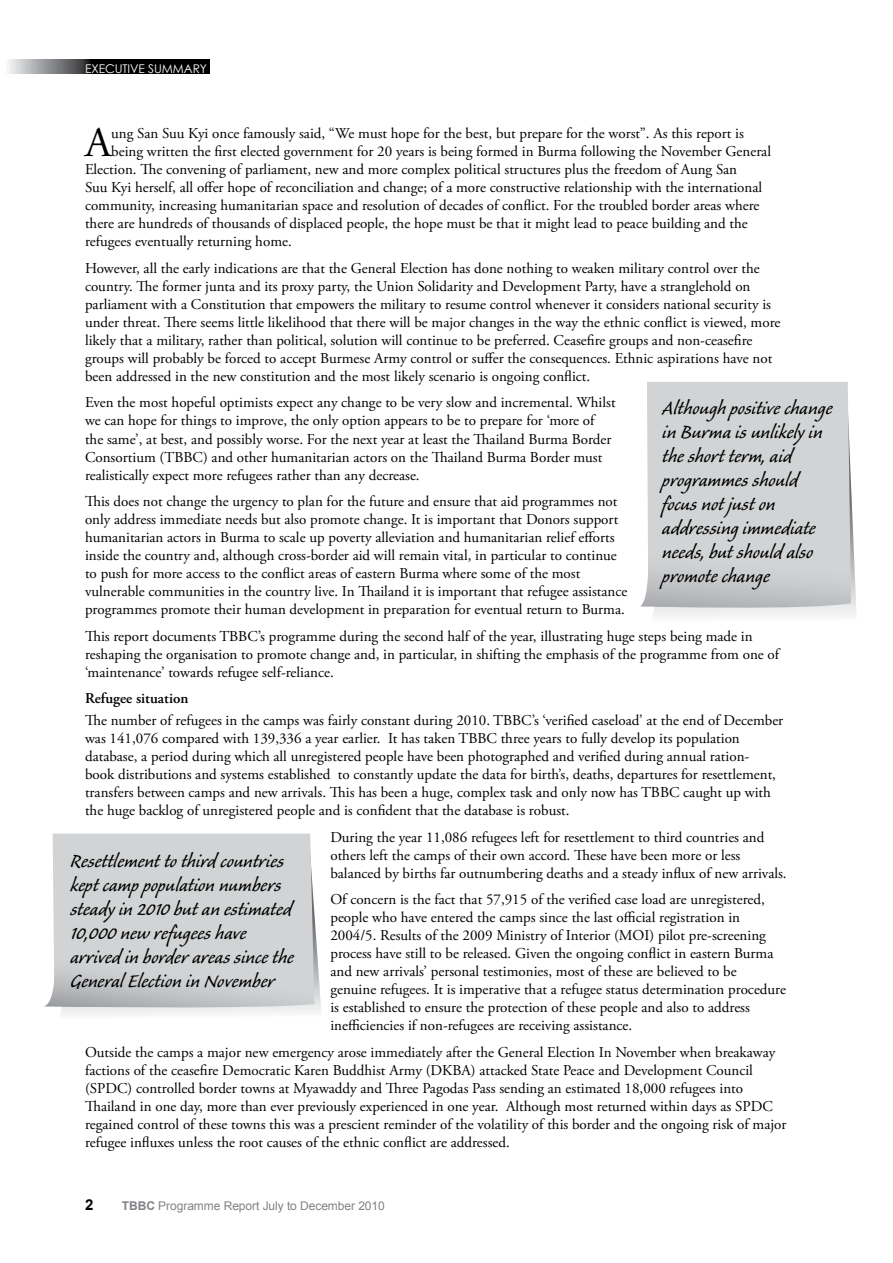
<style>
.page{position:relative;width:893px;height:1263px;background:#fff}
.page>*{position:absolute;margin:0;border:0;box-sizing:border-box;transform-origin:0 0}
.t1{font:42.15px "Adobe Garamond Pro";color:#000}
.t2{font:24px/24px "Caliban Std";color:#000}
.t3{font:15px/18px "Adobe Garamond Pro";color:#000}
.t4{font:700 15px "Arial";color:#000}
.t5{font:12px "Arial";letter-spacing:-.005em;color:#808285}
.t6{font:12px "Century Gothic";letter-spacing:-.005em;color:#fff}
.s1{font-weight:600}
.s2{font-weight:700}
</style>
<div class="page">
<svg style="left:9px;top:59px;width:200px;height:15px;background:#39393a"></svg>
<svg style="left:60px;top:909px;width:261px;height:106px"></svg>
<svg style="left:44px;top:833px;width:270px;height:177px;background:#d0d2d3"></svg>
<svg style="left:653px;top:485px;width:203px;height:132px"></svg>
<div style="left:647px;top:382px;width:204px;height:165px;background:#d1d3d4"></div>
<svg style="left:640px;top:547px;width:211px;height:64px;background:#cbccce"></svg>
<p class="t6" style="left:85px;top:61px;width:123px">EXECUTIVE SUMMARY</p>
<p class="t1" style="left:85px;top:118px;width:28px">A</p>
<p class="t3" style="left:111px;top:125px;width:634px">ung San Suu Kyi once famously said, “We must hope for the best, but prepare for the worst”. As this report is</p>
<p class="t3" style="left:111px;top:143px;width:661px">being written the first elected government for 20 years is being formed in Burma following the November General</p>
<p class="t3" style="left:85px;top:161px;width:654px">Election. The convening of parliament, new and more complex political structures plus the freedom of Aung San</p>
<p class="t3" style="left:85px;top:179px;width:679px">Suu Kyi herself, all offer hope of reconciliation and change; of a more constructive relationship with the international</p>
<p class="t3" style="left:85px;top:197px;width:676px">community, increasing humanitarian space and resolution of decades of conflict. For the troubled border areas where</p>
<p class="t3" style="left:85px;top:215px;width:664px">there are hundreds of thousands of displaced people, the hope must be that it might lead to peace building and the</p>
<p class="t3" style="left:85px;top:233px;width:208px">refugees eventually returning home.</p>
<p class="t3" style="left:85px;top:260px;width:697px">However, all the early indications are that the General Election has done nothing to weaken military control over the country. The former junta and its proxy party, the Union Solidarity and Development Party, have a stranglehold on parliament with a Constitution that empowers the military to resume control whenever it considers national security is under threat. There seems little likelihood that there will be major changes in the way the ethnic conflict is viewed, more likely that a military, rather than political, solution will continue to be preferred. Ceasefire groups and non-ceasefire groups will probably be forced to accept Burmese Army control or suffer the consequences. Ethnic aspirations have not been addressed in the new constitution and the most likely scenario is ongoing conflict.</p>
<p class="t3" style="left:85px;top:394px;width:532px">Even the most hopeful optimists expect any change to be very slow and incremental. Whilst we can hope for things to improve, the only option appears to be to prepare for ‘more of the same’, at best, and possibly worse. For the next year at least the Thailand Burma Border Consortium (TBBC) and other humanitarian actors on the Thailand Burma Border must realistically expect more refugees rather than any decrease.</p>
<p class="t3" style="left:85px;top:493px;width:544px">This does not change the urgency to plan for the future and ensure that aid programmes not only address immediate needs but also promote change. It is important that Donors support humanitarian actors in Burma to scale up poverty alleviation and humanitarian relief efforts inside the country and, although cross-border aid will remain vital, in particular to continue to push for more access to the conflict areas of eastern Burma where some of the most vulnerable communities in the country live. In Thailand it is important that refugee assistance programmes promote their human development in preparation for eventual return to Burma.</p>
<p class="t3" style="left:85px;top:627px;width:696px">This report documents TBBC’s programme during the second half of the year, illustrating huge steps being made in reshaping the organisation to promote change and, in particular, in shifting the emphasis of the programme from one of ‘maintenance’ towards refugee self-reliance.</p>
<p class="t3" style="left:85px;top:688px;width:700px;line-height:22.2px"><span class="s1">Refugee situation<br></span>The number of refugees in the camps was fairly constant during 2010. TBBC’s ‘verified caseload’ at the end of December</p>
<p class="t3" style="left:85px;top:730px;width:692px">was 141,076 compared with 139,336 a year earlier. It has taken TBBC three years to fully develop its population database, a period during which all unregistered people have been photographed and verified during annual ration&shy;book distributions and systems established to constantly update the data for birth’s, deaths, departures for resettlement, transfers between camps and new arrivals. This has been a huge, complex task and only now has TBBC caught up with the huge backlog of unregistered people and is confident that the database is robust.</p>
<p class="t3" style="left:330px;top:828px;width:458px">During the year 11,086 refugees left for resettlement to third countries and others left the camps of their own accord. These have been more or less balanced by births far outnumbering deaths and a steady influx of new arrivals.</p>
<p class="t3" style="left:330px;top:891px;width:457px">Of concern is the fact that 57,915 of the verified case load are unregistered, people who have entered the camps since the last official registration in 2004/5. Results of the 2009 Ministry of Interior (MOI) pilot pre-screening process have still to be released. Given the ongoing conflict in eastern Burma and new arrivals’ personal testimonies, most of these are believed to be genuine refugees. It is imperative that a refugee status determination procedure is established to ensure the protection of these people and also to address inefficiencies if non-refugees are receiving assistance.</p>
<p class="t3" style="left:85px;top:1043px;width:703px">Outside the camps a major new emergency arose immediately after the General Election In November when breakaway factions of the ceasefire Democratic Karen Buddhist Army (DKBA) attacked State Peace and Development Council (SPDC) controlled border towns at Myawaddy and Three Pagodas Pass sending an estimated 18,000 refugees into Thailand in one day, more than ever previously experienced in one year. Although most returned within days as SPDC regained control of these towns this was a prescient reminder of the volatility of this border and the ongoing risk of major refugee influxes unless the root causes of the ethnic conflict are addressed.</p>
<p class="t2" style="left:662px;top:397px;width:172px">Although positive change in Burma is unlikely in the short term, aid programmes should focus not just on addressing immediate needs, but should also promote change</p>
<p class="t2" style="left:70px;top:849px;width:225px">Resettlement to third countries kept camp population numbers steady in 2010 but an estimated<br>10,000 new refugees have arrived in border areas since the<br>General Election in November</p>
<p class="t4" style="left:85px;top:1195px;width:10px">2</p>
<p class="t5" style="left:122px;top:1198px;width:264px"><span class="s2">TBBC</span> Programme Report July to December 2010</p>
</div>
